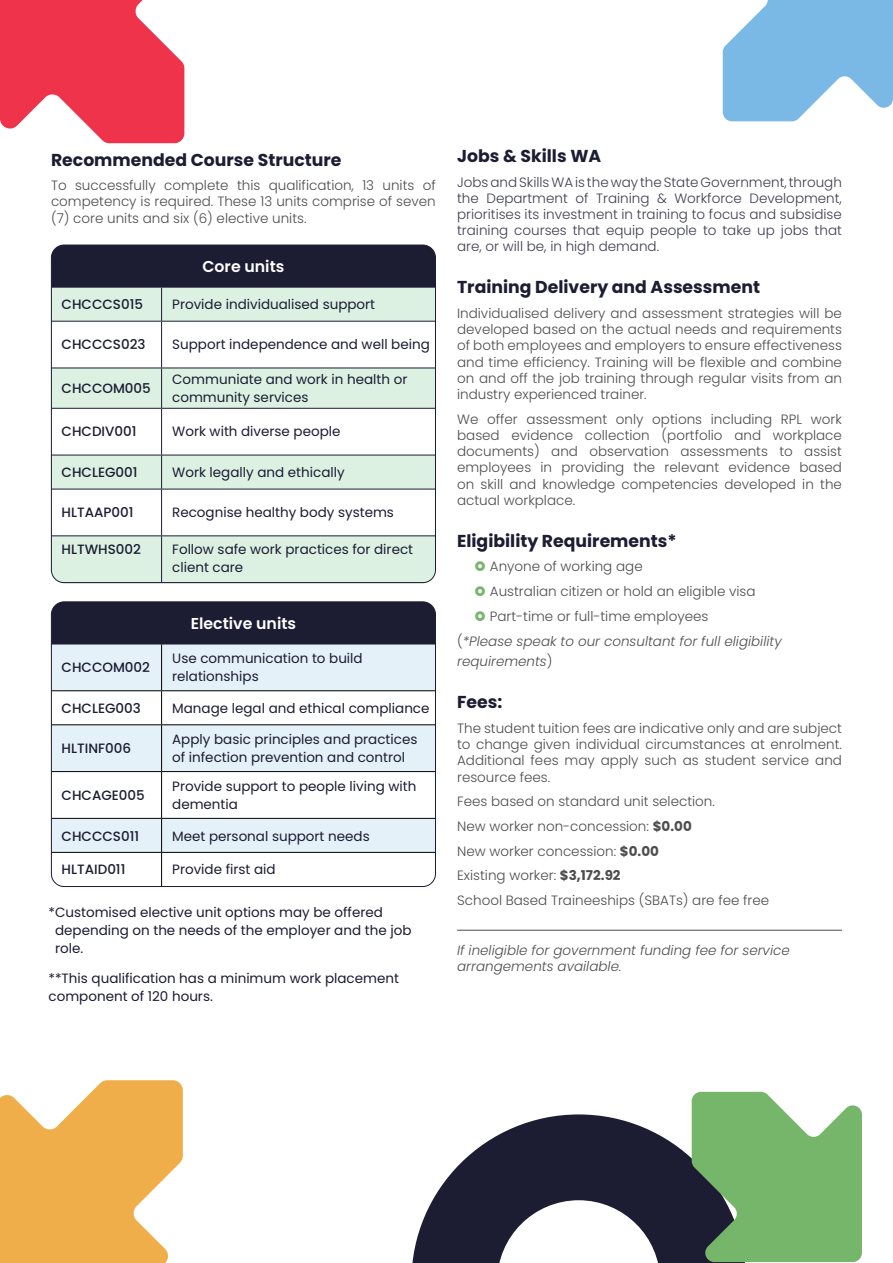
<style>
.page{position:relative;width:893px;height:1263px;background:#fff}
.page>*{position:absolute;margin:0;border:0;box-sizing:border-box;transform-origin:0 0}
.t1{font:700 17.25px "Poppins";color:#1c1c33}
.t2{font:600 15.75px "Poppins";color:#fff}
.t3{font:300 13.5px/16.2px "Poppins";color:#4d4d4f;text-align:justify}
.t4{font:13.5px/18px "Poppins";color:#1c1c33}
.t5{font:300 13.5px/16.2px "Poppins";color:#3e3e52;text-align:justify}
.t6{font:italic 300 13.5px/16.2px "Poppins";color:#4d4d4f}
.t7{font:500 13.5px "Poppins";color:#1c1c33}
.s1{font-style:normal}
.s2{font-weight:700}
</style>
<div class="page">
<svg style="left:0;top:0;width:184px;height:143px"></svg>
<svg style="left:723px;top:0;width:170px;height:121px"></svg>
<svg style="left:0;top:1080px;width:183px;height:183px"></svg>
<hr style="left:457px;top:930px;width:385px;height:1px;background:#4d4d4f">
<svg style="left:412px;top:1114px;width:334px;height:149px;fill:#1c1c33"></svg>
<svg style="left:692px;top:1092px;width:170px;height:170px"></svg>
<div style="left:51px;top:245px;width:384px;height:42px;background:#1c1c33"></div>
<svg style="left:51px;top:288px;width:384px;height:294px;fill:#dcf1e2"></svg>
<hr style="left:51px;top:287px;width:111px;height:1px;background:#1c1c33">
<hr style="left:162px;top:287px;width:273px;height:1px;background:#1c1c33">
<hr style="left:161px;top:288px;width:1px;height:33px;background:#1c1c33">
<hr style="left:51px;top:321px;width:111px;height:1px;background:#1c1c33">
<hr style="left:162px;top:321px;width:273px;height:1px;background:#1c1c33">
<hr style="left:161px;top:322px;width:1px;height:46px;background:#1c1c33">
<hr style="left:51px;top:368px;width:111px;height:1px;background:#1c1c33">
<hr style="left:162px;top:368px;width:273px;height:1px;background:#1c1c33">
<hr style="left:161px;top:368px;width:1px;height:40px;background:#1c1c33">
<hr style="left:51px;top:408px;width:111px;height:1px;background:#1c1c33">
<hr style="left:162px;top:408px;width:273px;height:1px;background:#1c1c33">
<hr style="left:161px;top:409px;width:1px;height:46px;background:#1c1c33">
<hr style="left:51px;top:455px;width:111px;height:1px;background:#1c1c33">
<hr style="left:162px;top:455px;width:273px;height:1px;background:#1c1c33">
<hr style="left:161px;top:455px;width:1px;height:34px;background:#1c1c33">
<hr style="left:51px;top:489px;width:111px;height:1px;background:#1c1c33">
<hr style="left:162px;top:489px;width:273px;height:1px;background:#1c1c33">
<hr style="left:161px;top:489px;width:1px;height:46px;background:#1c1c33">
<hr style="left:51px;top:535px;width:111px;height:1px;background:#1c1c33">
<hr style="left:162px;top:535px;width:273px;height:1px;background:#1c1c33">
<hr style="left:161px;top:536px;width:1px;height:46px;background:#1c1c33">
<hr style="left:51px;top:582px;width:111px;height:1px;background:#1c1c33">
<hr style="left:162px;top:582px;width:273px;height:1px;background:#1c1c33">
<div style="left:51px;top:245px;width:385px;height:338px;border:1px solid #1c1c33;border-radius:13px"></div>
<div style="left:51px;top:602px;width:384px;height:42px;background:#1c1c33"></div>
<svg style="left:53px;top:645px;width:381px;height:207px;fill:#e4f1f9"></svg>
<hr style="left:51px;top:644px;width:111px;height:1px;background:#1c1c33">
<hr style="left:162px;top:644px;width:273px;height:1px;background:#1c1c33">
<hr style="left:161px;top:644px;width:1px;height:46px;background:#000">
<hr style="left:51px;top:690px;width:111px;height:1px;background:#000">
<hr style="left:162px;top:690px;width:273px;height:1px;background:#000">
<hr style="left:161px;top:691px;width:1px;height:33px;background:#000">
<hr style="left:51px;top:724px;width:111px;height:1px;background:#000">
<hr style="left:162px;top:724px;width:273px;height:1px;background:#000">
<hr style="left:161px;top:725px;width:1px;height:46px;background:#000">
<hr style="left:51px;top:771px;width:111px;height:1px;background:#000">
<hr style="left:162px;top:771px;width:273px;height:1px;background:#000">
<hr style="left:161px;top:772px;width:1px;height:46px;background:#000">
<hr style="left:51px;top:818px;width:111px;height:1px;background:#000">
<hr style="left:162px;top:818px;width:273px;height:1px;background:#000">
<hr style="left:161px;top:819px;width:1px;height:33px;background:#000">
<hr style="left:51px;top:852px;width:111px;height:1px;background:#000">
<hr style="left:162px;top:852px;width:273px;height:1px;background:#000">
<hr style="left:161px;top:853px;width:1px;height:33px;background:#000">
<hr style="left:51px;top:886px;width:111px;height:1px;background:#000">
<hr style="left:162px;top:886px;width:273px;height:1px;background:#000">
<div style="left:51px;top:601px;width:385px;height:286px;border:1px solid #1c1c33;border-radius:13px"></div>
<p class="t1" style="left:51px;top:149px;width:292px">Recommended Course Structure</p>
<p class="t3" style="left:51px;top:177px;width:386px">To successfully complete this qualification, 13 units of competency is required. These 13 units comprise of seven (7) core units and six (6) elective units.</p>
<p class="t2" style="left:202px;top:257px;width:83px">Core units</p>
<p class="t7" style="left:62px;top:297px;width:83px">CHCCCS015</p>
<p class="t4" style="left:172px;top:296px;width:204px">Provide individualised support</p>
<p class="t7" style="left:62px;top:337px;width:85px">CHCCCS023</p>
<p class="t4" style="left:172px;top:336px;width:259px">Support independence and well being</p>
<p class="t7" style="left:62px;top:381px;width:91px">CHCCOM005</p>
<p class="t4" style="left:172px;top:371px;width:237px">Communiate and work in health or community services</p>
<p class="t7" style="left:62px;top:424px;width:76px">CHCDIV001</p>
<p class="t4" style="left:172px;top:423px;width:170px">Work with diverse people</p>
<p class="t7" style="left:62px;top:465px;width:77px">CHCLEG001</p>
<p class="t4" style="left:172px;top:464px;width:174px">Work legally and ethically</p>
<p class="t7" style="left:62px;top:505px;width:74px">HLTAAP001</p>
<p class="t4" style="left:172px;top:503px;width:223px">Recognise healthy body systems</p>
<p class="t7" style="left:62px;top:542px;width:81px">HLTWHS002</p>
<p class="t4" style="left:172px;top:541px;width:242px">Follow safe work practices for direct client care</p>
<p class="t2" style="left:191px;top:614px;width:107px">Elective units</p>
<p class="t7" style="left:62px;top:659px;width:90px">CHCCOM002</p>
<p class="t4" style="left:172px;top:649px;width:192px">Use communication to build relationships</p>
<p class="t7" style="left:62px;top:700px;width:81px">CHCLEG003</p>
<p class="t4" style="left:172px;top:699px;width:259px">Manage legal and ethical compliance</p>
<p class="t7" style="left:62px;top:740px;width:71px">HLTINF006</p>
<p class="t4" style="left:172px;top:730px;width:247px">Apply basic principles and practices of infection prevention and control</p>
<p class="t7" style="left:62px;top:787px;width:85px">CHCAGE005</p>
<p class="t4" style="left:172px;top:777px;width:246px">Provide support to people living with dementia</p>
<p class="t7" style="left:62px;top:828px;width:79px">CHCCCS011</p>
<p class="t4" style="left:172px;top:827px;width:199px">Meet personal support needs</p>
<p class="t7" style="left:62px;top:862px;width:65px">HLTAID011</p>
<p class="t4" style="left:172px;top:861px;width:105px">Provide first aid</p>
<p class="t4" style="left:55px;top:903px;width:358px;text-indent:-7px">*Customised elective unit options may be offered depending on the needs of the employer and the job role.</p>
<p class="t4" style="left:49px;top:969px;width:352px">**This qualification has a minimum work placement component of 120 hours.</p>
<p class="t1" style="left:457px;top:146px;width:146px">Jobs &amp; Skills WA</p>
<p class="t5" style="left:457px;top:174px;width:386px">Jobs and Skills WA is the way the State Government, through the Department of Training &amp; Workforce Development, prioritises its investment in training to focus and subsidise training courses that equip people to take up jobs that are, or will be, in high demand.</p>
<p class="t1" style="left:457px;top:277px;width:304px">Training Delivery and Assessment</p>
<p class="t3" style="left:457px;top:305px;width:386px">Individualised delivery and assessment strategies will be developed based on the actual needs and requirements of both employees and employers to ensure effectiveness and time efficiency. Training will be flexible and combine on and off the job training through regular visits from an industry experienced trainer.</p>
<p class="t3" style="left:457px;top:411px;width:386px">We offer assessment only options including RPL work based evidence collection (portfolio and workplace documents) and observation assessments to assist employees in providing the relevant evidence based on skill and knowledge competencies developed in the actual workplace.</p>
<p class="t1" style="left:457px;top:531px;width:221px">Eligibility Requirements*</p>
<p class="t3" style="left:490px;top:559px;width:154px">Anyone of working age</p>
<p class="t3" style="left:490px;top:583px;width:267px">Australian citizen or hold an eligible visa</p>
<p class="t3" style="left:490px;top:608px;width:220px">Part-time or full-time employees</p>
<p class="t6" style="left:457px;top:633px;width:326px"><span class="s1">(</span>*Please speak to our consultant for full eligibility</p>
<p class="t6" style="left:457px;top:653px;width:97px">requirements<span class="s1">)</span></p>
<p class="t1" style="left:457px;top:692px;width:47px">Fees:</p>
<p class="t3" style="left:457px;top:720px;width:386px">The student tuition fees are indicative only and are subject to change given individual circumstances at enrolment.<br>Additional fees may apply such as student service and resource fees.</p>
<p class="t3" style="left:457px;top:789px;width:314px;line-height:24.8px;text-align:left">Fees based on standard unit selection.<br>New worker non-concession: <span class="s2">$0.00<br></span>New worker concession: <span class="s2">$0.00<br></span>Existing worker: <span class="s2">$3,172.92<br></span>School Based Traineeships (SBATs) are fee free</p>
<p class="t6" style="left:457px;top:942px;width:334px">If ineligible for government funding fee for service arrangements available.</p>
</div>
